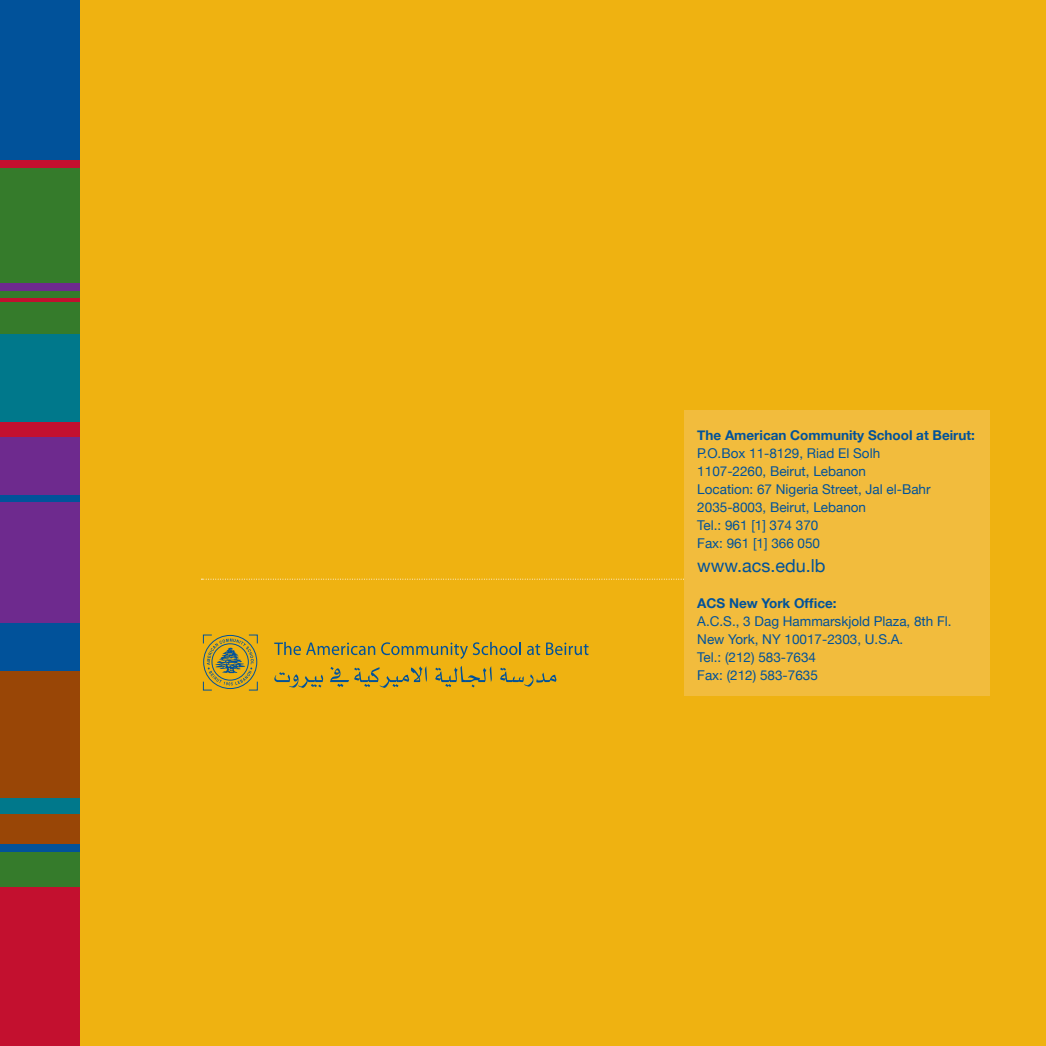
<style>
.page{position:relative;width:1046px;height:1046px;background:#fff}
.page>*{position:absolute;margin:0;border:0;box-sizing:border-box;transform-origin:0 0}
.t1{font:18px "Helvetica Neue";color:#01529a}
.t2{font:13.5px "Helvetica Neue";color:#01529a}
.t3{font:700 13.5px "Helvetica Neue";color:#01529a}
</style>
<div class="page">
<div style="left:79px;top:0;width:967px;height:1046px;background:#efb211"></div>
<div style="left:0;top:324px;width:79px;height:112px;background:#00788b"></div>
<div style="left:0;top:644px;width:79px;height:208px;background:#994606"></div>
<div style="left:0;top:167px;width:79px;height:167px;background:#357b2b"></div>
<div style="left:0;top:608px;width:79px;height:63px;background:#01529a"></div>
<div style="left:0;top:434px;width:79px;height:189px;background:#6e2a8e"></div>
<div style="left:0;top:844px;width:79px;height:8px;background:#01529a"></div>
<div style="left:0;top:160px;width:79px;height:8px;background:#c3102f"></div>
<div style="left:0;top:423px;width:79px;height:14px;background:#c3102f"></div>
<div style="left:0;top:496px;width:79px;height:6px;background:#01529a"></div>
<div style="left:0;top:798px;width:79px;height:16px;background:#00788b"></div>
<div style="left:0;top:852px;width:79px;height:42px;background:#357b2b"></div>
<hr style="left:0;top:299px;width:79px;height:3px;background:#c3102f">
<div style="left:0;top:283px;width:79px;height:8px;background:#6e2a8e"></div>
<div style="left:0;top:888px;width:79px;height:158px;background:#c3102f"></div>
<div style="left:0;top:0;width:79px;height:160px;background:#01529a"></div>
<svg style="left:201px;top:579px;width:484px;height:1px"></svg>
<div style="left:685px;top:410px;width:305px;height:286px;background:#f2bc3d"></div>
<svg style="left:274px;top:642px;width:101px;height:13px"></svg>
<svg style="left:381px;top:642px;width:140px;height:17px"></svg>
<svg style="left:527px;top:644px;width:13px;height:11px"></svg>
<svg style="left:546px;top:642px;width:43px;height:13px"></svg>
<svg style="left:274px;top:672px;width:49px;height:16px"></svg>
<svg style="left:330px;top:666px;width:97px;height:22px"></svg>
<svg style="left:435px;top:666px;width:57px;height:21px"></svg>
<svg style="left:500px;top:668px;width:56px;height:19px"></svg>
<svg style="left:203px;top:634px;width:55px;height:57px"></svg>
<p class="t3" style="left:697px;top:426px;width:279px">The American Community School at Beirut:</p>
<p class="t2" style="left:697px;top:445px;width:184px">P.O.Box 11-8129, Riad El Solh</p>
<p class="t2" style="left:697px;top:463px;width:170px">1107-2260, Beirut, Lebanon</p>
<p class="t2" style="left:697px;top:481px;width:235px">Location: 67 Nigeria Street, Jal el-Bahr</p>
<p class="t2" style="left:697px;top:499px;width:170px">2035-8003, Beirut, Lebanon</p>
<p class="t2" style="left:697px;top:517px;width:123px">Tel.: 961 [1] 374 370</p>
<p class="t2" style="left:697px;top:535px;width:124px">Fax: 961 [1] 366 050</p>
<p class="t1" style="left:697px;top:554px;width:130px">www.acs.edu.lb</p>
<p class="t3" style="left:697px;top:594px;width:141px">ACS New York Office:</p>
<p class="t2" style="left:697px;top:613px;width:256px">A.C.S., 3 Dag Hammarskjold Plaza, 8th Fl.</p>
<p class="t2" style="left:697px;top:631px;width:208px">New York, NY 10017-2303, U.S.A.</p>
<p class="t2" style="left:697px;top:649px;width:120px">Tel.: (212) 583-7634</p>
<p class="t2" style="left:697px;top:667px;width:122px">Fax: (212) 583-7635</p>
</div>
